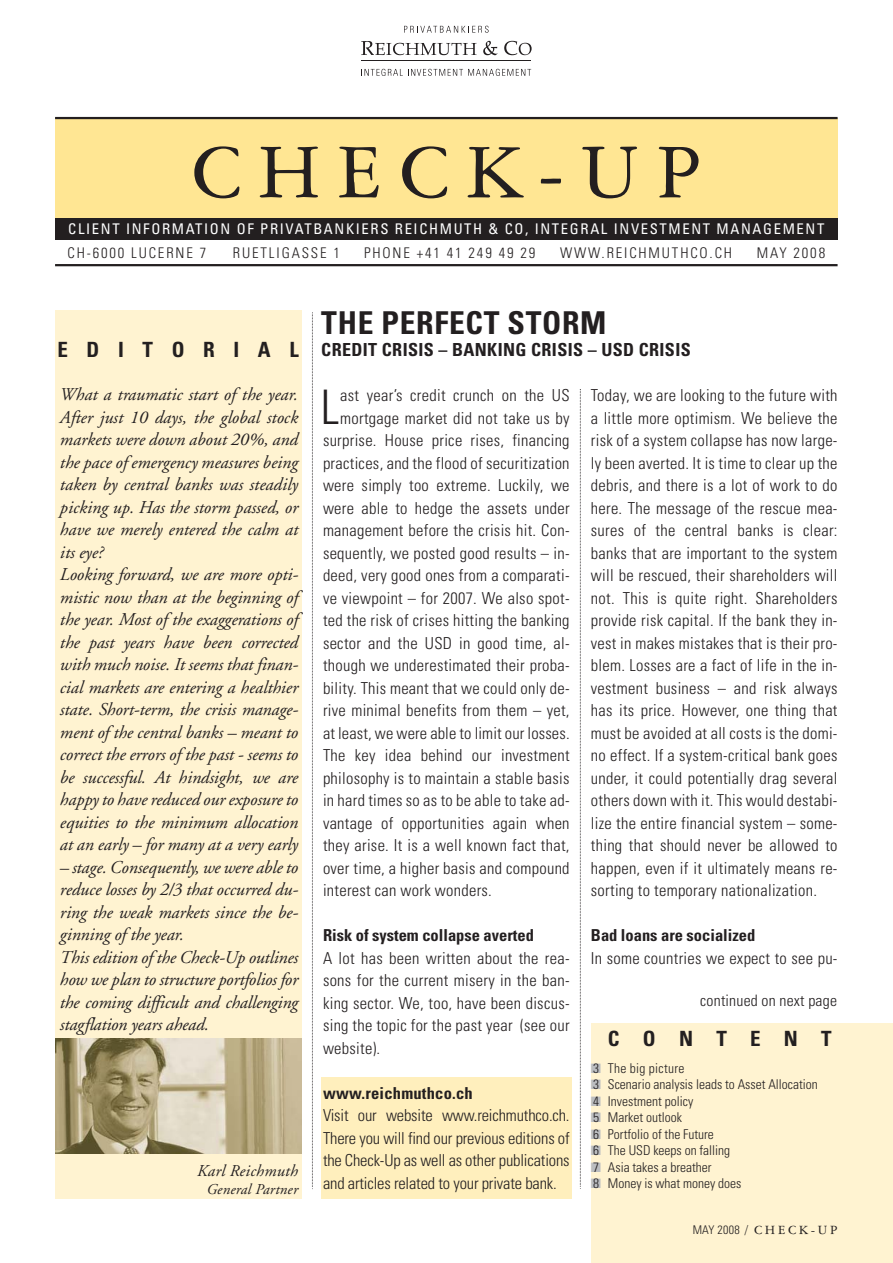
<style>
.page{position:relative;width:893px;height:1263px;background:#fff}
.page>*{position:absolute;margin:0;border:0;box-sizing:border-box;transform-origin:0 0}
.t1{font:82.5px "American Garamond BT";letter-spacing:.2em;color:#231f20}
.t2{font:300 condensed 47.7px "Univers";color:#231f20}
.t3{font:700 condensed 31.5px "Univers";letter-spacing:.02em;color:#231f20}
.t4{font:700 condensed 21px "Univers";letter-spacing:.89em;color:#231f20}
.t5{font:700 condensed 21px "Univers";letter-spacing:1.11em;color:#231f20}
.t6{font:italic 18px/22.5px "Adobe Garamond";letter-spacing:-.005em;color:#231f20}
.t7{font:700 condensed 18px "Univers";letter-spacing:.02em;color:#231f20}
.t8{font:300 condensed 16.5px/22.5px "Univers";letter-spacing:.02em;color:#231f20;text-align:justify}
.t9{font:700 condensed 16.5px "Univers";color:#231f20}
.t10{font:italic 16.5px "Adobe Garamond";letter-spacing:.02em;color:#231f20}
.t11{font:300 condensed 15.75px "Univers";letter-spacing:.015em;color:#231f20}
.t12{font:italic 15px "Adobe Garamond";letter-spacing:.015em;color:#231f20}
.t13{font:condensed 14.7px "Univers";letter-spacing:.11em;color:#fff}
.t14{font:300 condensed 14.7px "Univers";letter-spacing:.125em;color:#231f20}
.t15{font:300 condensed 13.5px/16.5px "Univers";color:#231f20}
.t16{font:13.5px "American Garamond BT";letter-spacing:.2em;color:#231f20}
.t17{font:13.5px/16.5px "Zapf Dingbats";color:#bbbdc0;text-align:justify}
.s1{font-family:"Univers";font-weight:300;font-stretch:condensed;font-size:12px}
</style>
<div class="page">
<div style="left:321px;top:1077px;width:251px;height:122px;background:#ffefbd"></div>
<div style="left:591px;top:1023px;width:302px;height:240px;background:#fff3d1"></div>
<svg style="left:580px;top:389px;width:1px;height:800px"></svg>
<svg style="left:312px;top:312px;width:1px;height:877px"></svg>
<div style="left:55px;top:311px;width:247px;height:888px;background:#fff3d1"></div>
<img style="left:55px;top:1039px;width:247px;height:115px">
<div style="left:55px;top:118px;width:782px;height:104px;background:#ffe693"></div>
<div style="left:55px;top:219px;width:782px;height:21px;background:#231f20"></div>
<hr style="left:55px;top:117px;width:782px;height:2px;background:#231f20">
<hr style="left:55px;top:264px;width:782px;height:2px;background:#231f20">
<svg style="left:361px;top:69px;width:170px;height:7px"></svg>
<svg style="left:361px;top:41px;width:115px;height:14px"></svg>
<svg style="left:483px;top:41px;width:14px;height:14px"></svg>
<svg style="left:504px;top:41px;width:28px;height:14px"></svg>
<svg style="left:404px;top:26px;width:85px;height:7px"></svg>
<hr style="left:361px;top:60px;width:170px;height:1px;background:#231f20">
<h1 class="t1" style="left:191px;top:143px;width:512px">CHECK-UP</h1>
<p class="t13" style="left:68px;top:223px;width:757px">CLIENT INFORMATION OF PRIVATBANKIERS REICHMUTH &amp; CO, INTEGRAL INVESTMENT MANAGEMENT</p>
<p class="t14" style="left:67px;top:247px;width:140px">CH-6000 LUCERNE 7</p>
<p class="t14" style="left:233px;top:247px;width:109px">RUETLIGASSE 1</p>
<p class="t14" style="left:364px;top:247px;width:173px">PHONE +41 41 249 49 29</p>
<p class="t14" style="left:560px;top:247px;width:174px">WWW.REICHMUTHCO.CH</p>
<p class="t14" style="left:757px;top:247px;width:70px">MAY 2008</p>
<p class="t4" style="left:57px;top:342px;width:243px">EDITORIAL</p>
<p class="t6" style="left:59px;top:385px;width:240px">What a traumatic start of the year.<br>After just 10 days, the global stock markets were down about 20%, and the pace of emergency measures being taken by central banks was steadily picking up. Has the storm passed, or have we merely entered the calm at its eye?<br>Looking forward, we are more opti&shy;mistic now than at the beginning of the year. Most of the exaggerations of the past years have been corrected with much noise. It seems that finan&shy;cial markets are entering a healthier state. Short-term, the crisis manage&shy;ment of the central banks – meant to correct the errors of the past - seems to be successful. At hindsight, we are happy to have reduced our exposure to equities to the minimum allocation at an early – for many at a very early</p>
<p class="t6" style="left:59px;top:857px;width:240px">– stage. Consequently, we were able to reduce losses by 2/3 that occurred du&shy;ring the weak markets since the be&shy;ginning of the year.<br>This edition of the Check-Up outlines how we plan to structure portfolios for the coming difficult and challenging stagflation years ahead.</p>
<p class="t10" style="left:196px;top:1164px;width:102px">Karl Reichmuth</p>
<p class="t12" style="left:206px;top:1183px;width:93px">General Partner</p>
<h3 class="t3" style="left:321px;top:311px;width:287px">THE PERFECT STORM</h3>
<p class="t7" style="left:321px;top:343px;width:371px">CREDIT CRISIS – BANKING CRISIS – USD CRISIS</p>
<h2 class="t2" style="left:321px;top:389px;width:20px">L</h2>
<p class="t8" style="left:340px;top:386px;width:231px">ast year’s credit crunch on the US</p>
<p class="t8" style="left:340px;top:408px;width:231px">mortgage market did not take us by</p>
<p class="t8" style="left:323px;top:431px;width:248px">surprise. House price rises, financing</p>
<p class="t8" style="left:323px;top:453px;width:248px">practices, and the flood of securitization</p>
<p class="t8" style="left:323px;top:476px;width:248px">were simply too extreme. Luckily, we</p>
<p class="t8" style="left:323px;top:498px;width:248px">were able to hedge the assets under</p>
<p class="t8" style="left:323px;top:521px;width:248px">management before the crisis hit. Con-</p>
<p class="t8" style="left:323px;top:543px;width:248px">sequently, we posted good results – in-</p>
<p class="t8" style="left:323px;top:566px;width:248px">deed, very good ones from a comparati-</p>
<p class="t8" style="left:323px;top:588px;width:248px">ve viewpoint – for 2007. We also spot-</p>
<p class="t8" style="left:323px;top:611px;width:248px">ted the risk of crises hitting the banking</p>
<p class="t8" style="left:323px;top:633px;width:248px">sector and the USD in good time, al-</p>
<p class="t8" style="left:323px;top:656px;width:248px">though we underestimated their proba-</p>
<p class="t8" style="left:323px;top:678px;width:248px">bility. This meant that we could only de-</p>
<p class="t8" style="left:323px;top:701px;width:248px">rive minimal benefits from them – yet,</p>
<p class="t8" style="left:323px;top:723px;width:248px">at least, we were able to limit our losses.</p>
<p class="t8" style="left:323px;top:746px;width:248px">The key idea behind our investment</p>
<p class="t8" style="left:323px;top:768px;width:248px">philosophy is to maintain a stable basis</p>
<p class="t8" style="left:323px;top:791px;width:248px">in hard times so as to be able to take ad-</p>
<p class="t8" style="left:323px;top:813px;width:248px">vantage of opportunities again when</p>
<p class="t8" style="left:323px;top:836px;width:248px">they arise. It is a well known fact that,</p>
<p class="t8" style="left:323px;top:858px;width:248px">over time, a higher basis and compound</p>
<p class="t8" style="left:323px;top:881px;width:170px">interest can work wonders.</p>
<p class="t9" style="left:323px;top:929px;width:212px">Risk of system collapse averted</p>
<p class="t8" style="left:323px;top:948px;width:248px">A lot has been written about the rea&shy;sons for the current misery in the ban&shy;king sector. We, too, have been discus&shy;sing the topic for the past year (see our website).</p>
<p class="t9" style="left:323px;top:1087px;width:151px">www.reichmuthco.ch</p>
<p class="t8" style="left:323px;top:1106px;width:248px">Visit our website www.reichmuthco.ch.<br>There you will find our previous editions of the Check-Up as well as other publications and articles related to your private bank.</p>
<p class="t8" style="left:591px;top:386px;width:248px">Today, we are looking to the future with a little more optimism. We believe the risk of a system collapse has now large&shy;ly been averted. It is time to clear up the debris, and there is a lot of work to do here. The message of the rescue mea&shy;sures of the central banks is clear: banks that are important to the system will be rescued, their shareholders will not. This is quite right. Shareholders provide risk capital. If the bank they in&shy;vest in makes mistakes that is their pro&shy;blem. Losses are a fact of life in the in&shy;vestment business – and risk always has its price. However, one thing that must be avoided at all costs is the domi&shy;no effect. If a system-critical bank goes under, it could potentially drag several others down with it. This would destabi&shy;lize the entire financial system – some&shy;thing that should never be allowed to happen, even if it ultimately means re&shy;sorting to temporary nationalization.</p>
<p class="t9" style="left:591px;top:929px;width:166px">Bad loans are socialized</p>
<p class="t8" style="left:591px;top:948px;width:248px">In some countries we expect to see pu-</p>
<p class="t11" style="left:700px;top:994px;width:138px">continued on next page</p>
<p class="t5" style="left:608px;top:1031px;width:225px">CONTENT</p>
<p class="t15" style="left:593px;top:1061px;width:226px">3 The big picture<br>3 Scenario analysis leads to Asset Allocation<br>4 Investment policy<br>5 Market outlook<br>6 Portfolio of the Future<br>6 The USD keeps on falling<br>7 Asia takes a breather<br>8 Money is what money does</p>
<p class="t17" style="left:591px;top:1060px;width:12px">■ ■ ■ ■ ■ ■ ■ ■</p>
<p class="t16" style="left:693px;top:1225px;width:146px"><span class="s1">MAY 2008</span> / CHECK-UP</p>
</div>
